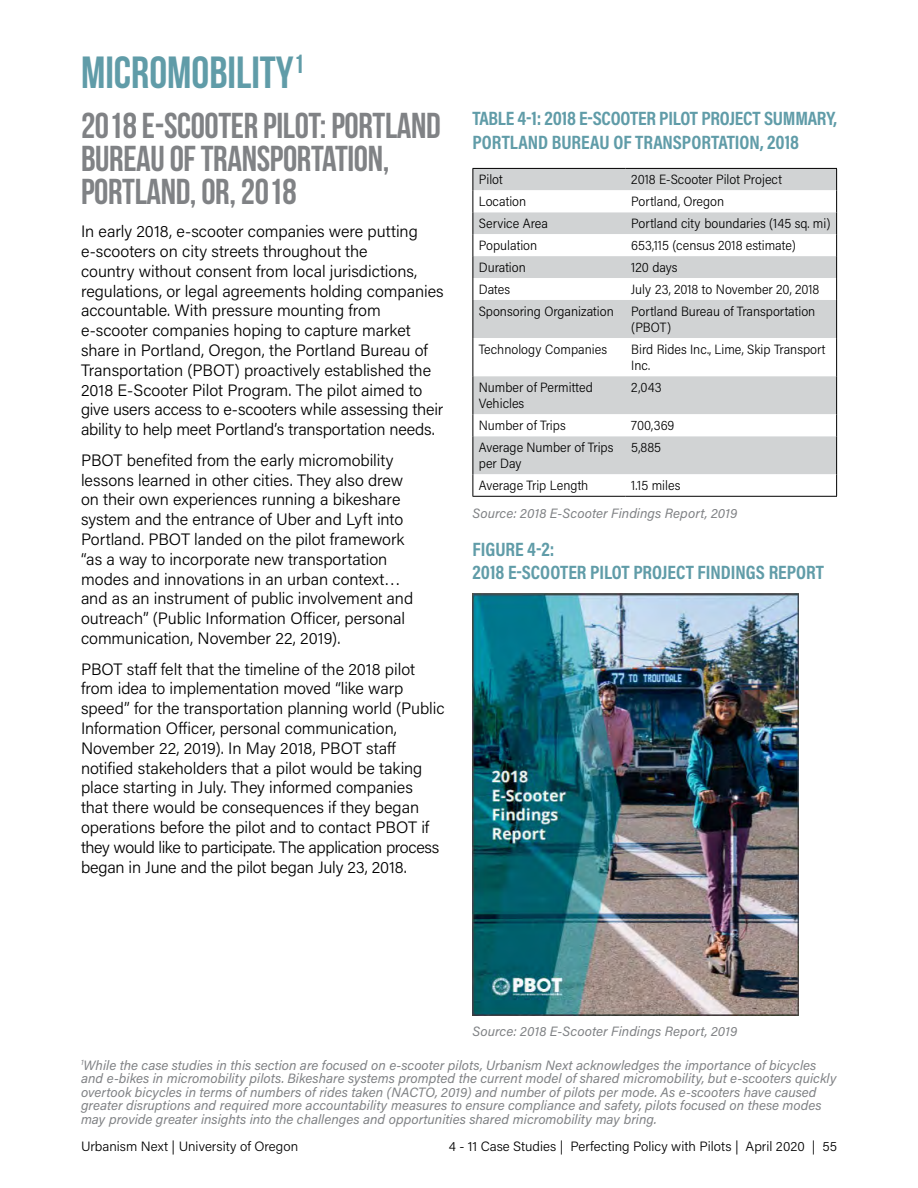
<style>
.page{position:relative;width:918px;height:1188px;background:#fff}
.page>*{position:absolute;margin:0;border:0;box-sizing:border-box;transform-origin:0 0}
.Heading_1{font:45px "Bebas Neue";color:#609ca8}
.Heading_2{font:36px/33px "Bebas Neue";letter-spacing:-.01em;color:#808285}
.Table_Title{font:19.5px/23.4px "Acumin Variable Concept";letter-spacing:-.14em;color:#609ca8}
.Body_Text{font:16.5px/19.8px "Acumin Variable Concept";letter-spacing:.005em;color:#000}
.Reference_Footnote{font:13.5px/13.5px "Acumin Variable Concept";letter-spacing:.015em;color:#808285}
.Table_Cell{font:13.5px/16.2px "Acumin Variable Concept";letter-spacing:-.02em;color:#000}
.Table_Cell-2{font:13.5px "Acumin Variable Concept";letter-spacing:.01em;color:#000}
.Source{font:13.5px "Acumin Variable Concept";letter-spacing:.015em;color:#808285}
.s1{font-family:"Helvetica Neue";font-weight:300}
</style>
<div class="page">
<div style="left:473px;top:169px;width:363px;height:21px;background:#d1d3d4"></div>
<svg style="left:473px;top:190px;width:363px;height:306px;fill:#d1d3d4"></svg>
<hr style="left:472px;top:168px;width:153px;height:1px;background:#000">
<hr style="left:625px;top:168px;width:212px;height:1px;background:#000">
<svg style="left:472px;top:169px;width:1px;height:131px"></svg>
<svg style="left:836px;top:169px;width:1px;height:131px"></svg>
<hr style="left:472px;top:300px;width:1px;height:38px;background:#000">
<hr style="left:836px;top:300px;width:1px;height:38px;background:#000">
<hr style="left:472px;top:338px;width:1px;height:38px;background:#000">
<hr style="left:836px;top:338px;width:1px;height:38px;background:#000">
<hr style="left:472px;top:376px;width:1px;height:38px;background:#000">
<hr style="left:836px;top:376px;width:1px;height:38px;background:#000">
<svg style="left:472px;top:414px;width:1px;height:22px"></svg>
<svg style="left:836px;top:414px;width:1px;height:22px"></svg>
<hr style="left:472px;top:436px;width:1px;height:38px;background:#000">
<hr style="left:836px;top:436px;width:1px;height:38px;background:#000">
<svg style="left:472px;top:474px;width:1px;height:22px"></svg>
<svg style="left:836px;top:474px;width:1px;height:22px"></svg>
<hr style="left:472px;top:496px;width:153px;height:1px;background:#000">
<hr style="left:625px;top:496px;width:212px;height:1px;background:#000">
<img style="left:472px;top:594px;width:326px;height:421px">
<p class="Heading_1" style="left:81px;top:48px;width:225px">MICROMOBILITY<sup>1</sup></p>
<p class="Heading_2" style="left:81px;top:108px;width:361px">2018 E-SCOOTER PILOT: PORTLAND<br>BUREAU OF TRANSPORTATION,<br>PORTLAND, OR, 2018</p>
<p class="Body_Text" style="left:81px;top:221px;width:364px">In early 2018, e-scooter companies were putting e-scooters on city streets throughout the<br>country without consent from local jurisdictions, regulations, or legal agreements holding companies accountable. With pressure mounting from e-scooter companies hoping to capture market share in Portland, Oregon, the Portland Bureau of Transportation (PBOT) proactively established the 2018 E-Scooter Pilot Program. The pilot aimed to give users access to e-scooters while assessing their ability to help meet Portland’s transportation needs.</p>
<p class="Body_Text" style="left:81px;top:449px;width:334px">PBOT benefited from the early micromobility lessons learned in other cities. They also drew on their own experiences running a bikeshare system and the entrance of Uber and Lyft into Portland. PBOT landed on the pilot framework “as a way to incorporate new transportation modes and innovations in an urban context<span class="s1">… </span>and as an instrument of public involvement and outreach” (Public Information Officer, personal communication, November 22, 2019).</p>
<p class="Body_Text" style="left:81px;top:658px;width:365px">PBOT staff felt that the timeline of the 2018 pilot from idea to implementation moved “like warp speed” for the transportation planning world (Public Information Officer, personal communication, November 22, 2019). In May 2018, PBOT staff notified stakeholders that a pilot would be taking place starting in July. They informed companies<br>that there would be consequences if they began operations before the pilot and to contact PBOT if they would like to participate. The application process began in June and the pilot began July 23, 2018.</p>
<p class="Table_Title" style="left:472px;top:106px;width:367px">TABLE 4-1: 2018 E-SCOOTER PILOT PROJECT SUMMARY,<br>PORTLAND BUREAU OF TRANSPORTATION, 2018</p>
<p class="Table_Cell" style="left:479px;top:171px;width:26px">Pilot</p>
<p class="Table_Cell" style="left:631px;top:171px;width:152px">2018 E-Scooter Pilot Project</p>
<p class="Table_Cell" style="left:479px;top:193px;width:49px">Location</p>
<p class="Table_Cell" style="left:631px;top:193px;width:95px">Portland, Oregon</p>
<p class="Table_Cell" style="left:479px;top:215px;width:71px">Service Area</p>
<p class="Table_Cell" style="left:631px;top:215px;width:201px">Portland city boundaries (145 sq. mi)</p>
<p class="Table_Cell" style="left:479px;top:237px;width:60px">Population</p>
<p class="Table_Cell" style="left:631px;top:237px;width:166px">653,115 (census 2018 estimate)</p>
<p class="Table_Cell" style="left:479px;top:259px;width:49px">Duration</p>
<p class="Table_Cell" style="left:631px;top:259px;width:48px">120 days</p>
<p class="Table_Cell" style="left:479px;top:281px;width:33px">Dates</p>
<p class="Table_Cell" style="left:631px;top:281px;width:190px">July 23, 2018 to November 20, 2018</p>
<p class="Table_Cell" style="left:479px;top:303px;width:137px">Sponsoring Organization</p>
<p class="Table_Cell" style="left:631px;top:303px;width:186px">Portland Bureau of Transportation (PBOT)</p>
<p class="Table_Cell" style="left:479px;top:341px;width:130px">Technology Companies</p>
<p class="Table_Cell" style="left:631px;top:341px;width:196px">Bird Rides Inc., Lime, Skip Transport<br>Inc.</p>
<p class="Table_Cell" style="left:479px;top:379px;width:116px">Number of Permitted<br>Vehicles</p>
<p class="Table_Cell" style="left:631px;top:379px;width:33px">2,043</p>
<p class="Table_Cell" style="left:479px;top:417px;width:89px">Number of Trips</p>
<p class="Table_Cell" style="left:631px;top:417px;width:45px">700,369</p>
<p class="Table_Cell" style="left:479px;top:439px;width:136px">Average Number of Trips per Day</p>
<p class="Table_Cell" style="left:631px;top:439px;width:32px">5,885</p>
<p class="Table_Cell" style="left:479px;top:477px;width:111px">Average Trip Length</p>
<p class="Table_Cell" style="left:631px;top:477px;width:51px">1.15 miles</p>
<p class="Source" style="left:473px;top:504px;width:266px">Source: 2018 E-Scooter Findings Report, 2019</p>
<p class="Table_Title" style="left:472px;top:537px;width:83px">FIGURE 4-2:</p>
<p class="Table_Title" style="left:472px;top:560px;width:355px">2018 E-SCOOTER PILOT PROJECT FINDINGS REPORT</p>
<p class="Source" style="left:472px;top:1022px;width:266px">Source: 2018 E-Scooter Findings Report, 2019</p>
<p class="Reference_Footnote" style="left:81px;top:1058px;width:757px"><sup>1</sup>While the case studies in this section are focused on e-scooter pilots, Urbanism Next acknowledges the importance of bicycles and e-bikes in micromobility pilots. Bikeshare systems prompted the current model of shared micromobility, but e-scooters quickly overtook bicycles in terms of numbers of rides taken (NACTO, 2019) and number of pilots per mode. As e-scooters have caused greater disruptions and required more accountability measures to ensure compliance and safety, pilots focused on these modes may provide greater insights into the challenges and opportunities shared micromobility may bring.</p>
<p class="Table_Cell-2" style="left:81px;top:1137px;width:219px">Urbanism Next | University of Oregon</p>
<p class="Table_Cell-2" style="left:449px;top:1137px;width:390px">4 - 11 Case Studies | Perfecting Policy with Pilots | April 2020 | 55</p>
</div>
